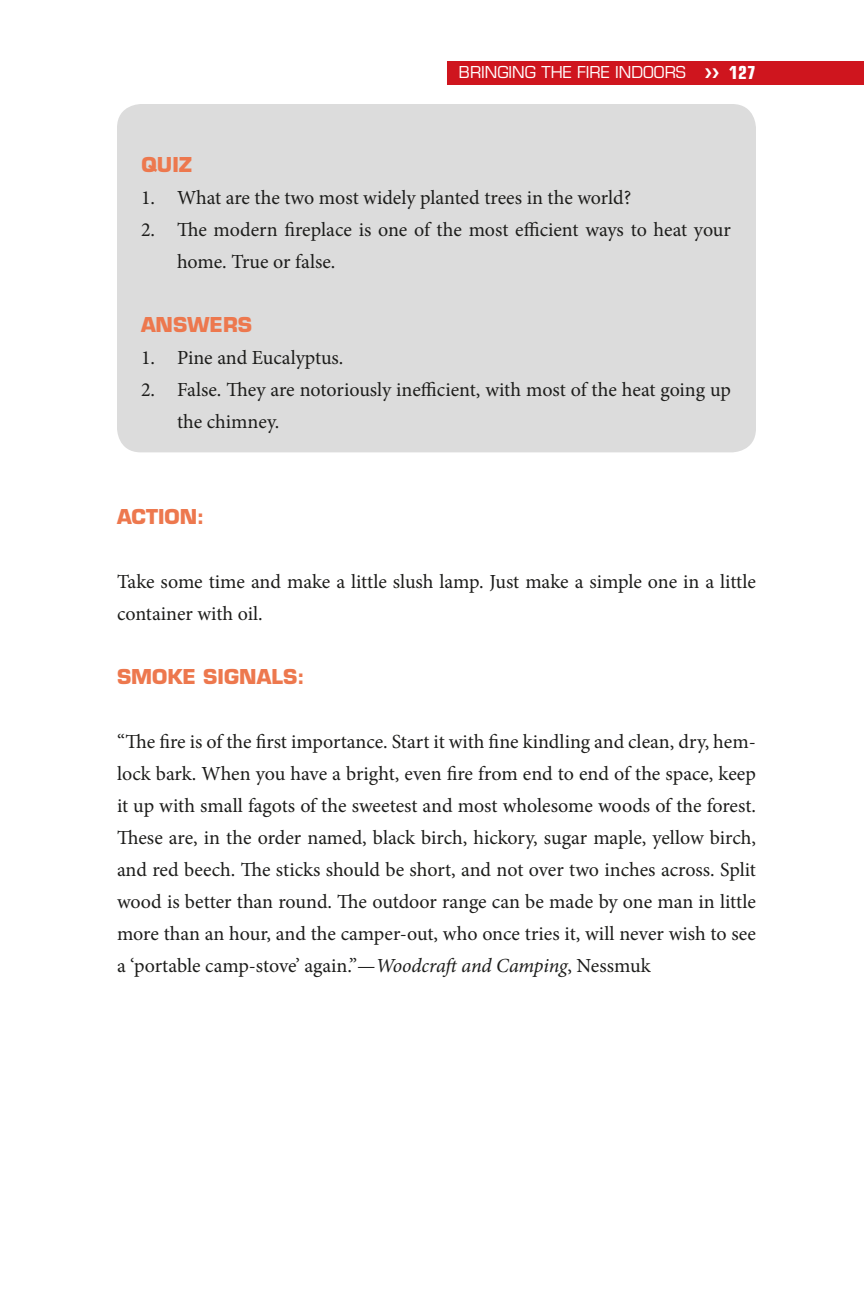
<style>
.page{position:relative;width:864px;height:1296px;background:#fff}
.page>*{position:absolute;margin:0;border:0;box-sizing:border-box;transform-origin:0 0}
.t1{font:20px/32px "Minion Pro";letter-spacing:-.005em;color:#1d1d1b}
.t2{font:700 20px "Eurostile LT Std";color:#ed784e}
.t3{font:16px "Eurostile LT Std";color:#fff}
.s1{font-weight:700;font-stretch:condensed;font-size:18px}
.s2{font-style:italic}
</style>
<div class="page">
<div style="left:447px;top:61px;width:417px;height:24px;background:#cf151e"></div>
<div style="left:117px;top:104px;width:639px;height:348px;background:#dcdcdc;border-radius:24px"></div>
<p class="t3" style="left:459px;top:63px;width:299px">BRINGING THE FIRE INDOORS ❯❯ <span class="s1">127</span></p>
<p class="t2" style="left:141px;top:153px;width:53px">QUIZ</p>
<p class="t1" style="left:141px;top:182px;width:492px">1. What are the two most widely planted trees in the world?</p>
<p class="t1" style="left:177px;top:214px;width:556px;text-indent:-36px">2. The modern fireplace is one of the most efficient ways to heat your home. True or false.</p>
<p class="t2" style="left:141px;top:313px;width:113px">ANSWERS</p>
<p class="t1" style="left:141px;top:342px;width:204px">1. Pine and Eucalyptus.</p>
<p class="t1" style="left:177px;top:374px;width:555px;text-indent:-36px">2. False. They are notoriously inefficient, with most of the heat going up the chimney.</p>
<p class="t2" style="left:117px;top:505px;width:89px">ACTION:</p>
<p class="t1" style="left:117px;top:566px;width:641px">Take some time and make a little slush lamp. Just make a simple one in a little container with oil.</p>
<p class="t2" style="left:117px;top:665px;width:189px">SMOKE SIGNALS:</p>
<p class="t1" style="left:117px;top:726px;width:641px;text-align:justify">“The fire is of the first importance. Start it with fine kindling and clean, dry, hem&shy;lock bark. When you have a bright, even fire from end to end of the space, keep it up with small fagots of the sweetest and most wholesome woods of the forest.<br>These are, in the order named, black birch, hickory, sugar maple, yellow birch, and red beech. The sticks should be short, and not over two inches across. Split wood is better than round. The outdoor range can be made by one man in little more than an hour, and the camper-out, who once tries it, will never wish to see a ‘portable camp-stove’ again.”—<span class="s2">Woodcraft and Camping</span>, Nessmuk</p>
</div>
